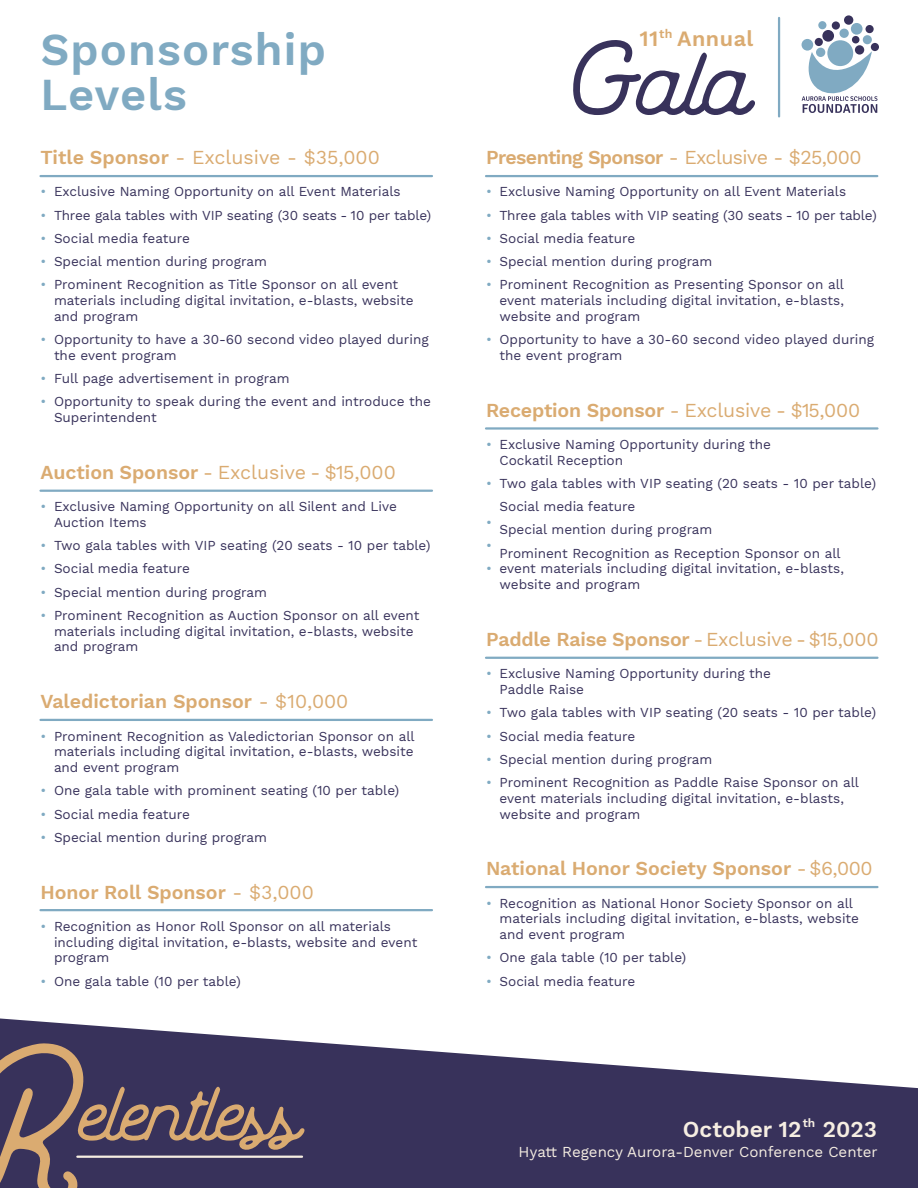
<style>
.page{position:relative;width:918px;height:1188px;background:#fff}
.page>*{position:absolute;margin:0;border:0;box-sizing:border-box;transform-origin:0 0}
.t1{font:600 45px/45px "Work Sans";letter-spacing:.025em;color:#80aac2}
.t2{font:600 22.5px "Work Sans";color:#f6eee2}
.t3{font:600 21.6px "Work Sans";letter-spacing:.025em;color:#daab71}
.t4{font:600 19.5px "Work Sans";color:#daab71}
.t5{font:19.5px "Work Sans";letter-spacing:-.01em;color:#daab71}
.t6{font:19.5px "Work Sans";letter-spacing:-.03em;color:#daab71}
.t7{font:15px "Work Sans";color:#f6eee2}
.t8{font:13.5px/23.2px "Work Sans";color:#38325b}
.t9{font:13.5px/23.2px "Work Sans";color:#80aac2;text-align:justify}
.t10{font:600 12.45px "Work Sans";color:#daab71}
.t11{font:600 12px "Work Sans";color:#f6eee2}
.s1{font-weight:600}
.s2{font-weight:400}
</style>
<div class="page">
<svg style="left:0;top:1018px;width:918px;height:170px;fill:#38325b"></svg>
<hr style="left:778px;top:18px;width:2px;height:98px;background:#80aac2">
<div style="left:827px;top:40px;width:26px;height:26px;background:#80aac2;border-radius:50%"></div>
<div style="left:855px;top:45px;width:9px;height:10px;background:#38325b;border-radius:50%"></div>
<div style="left:816px;top:48px;width:9px;height:9px;background:#80aac2;border-radius:50%"></div>
<div style="left:839px;top:29px;width:10px;height:9px;background:#80aac2;border-radius:50%"></div>
<div style="left:844px;top:15px;width:9px;height:10px;background:#38325b;border-radius:50%"></div>
<div style="left:871px;top:43px;width:8px;height:8px;background:#38325b;border-radius:50%"></div>
<div style="left:865px;top:25px;width:9px;height:8px;background:#38325b;border-radius:50%"></div>
<div style="left:832px;top:21px;width:8px;height:9px;background:#38325b;border-radius:50%"></div>
<div style="left:815px;top:38px;width:8px;height:8px;background:#38325b;border-radius:50%"></div>
<div style="left:818px;top:21px;width:8px;height:8px;background:#80aac2;border-radius:50%"></div>
<div style="left:863px;top:35px;width:9px;height:9px;background:#80aac2;border-radius:50%"></div>
<div style="left:802px;top:39px;width:11px;height:12px;background:#80aac2;border-radius:50%"></div>
<div style="left:822px;top:30px;width:12px;height:12px;background:#38325b;border-radius:50%"></div>
<div style="left:851px;top:23px;width:12px;height:12px;background:#80aac2;border-radius:50%"></div>
<div style="left:852px;top:36px;width:7px;height:7px;background:#38325b;border-radius:50%"></div>
<svg style="left:801px;top:51px;width:77px;height:62px"></svg>
<svg style="left:573px;top:40px;width:182px;height:75px"></svg>
<hr style="left:40px;top:490px;width:392px;height:2px;background:#80aac2">
<hr style="left:486px;top:657px;width:392px;height:2px;background:#80aac2">
<hr style="left:486px;top:886px;width:392px;height:2px;background:#80aac2">
<hr style="left:486px;top:175px;width:391px;height:2px;background:#80aac2">
<hr style="left:486px;top:427px;width:392px;height:3px;background:#80aac2">
<svg style="left:0;top:1043px;width:305px;height:145px;background:#554860"></svg>
<hr style="left:40px;top:175px;width:392px;height:2px;background:#80aac2">
<hr style="left:40px;top:719px;width:392px;height:2px;background:#80aac2">
<hr style="left:40px;top:909px;width:392px;height:2px;background:#80aac2">
<p class="t10" style="left:659px;top:27px;width:15px">th</p>
<h1 class="t1" style="left:40px;top:29px;width:287px">Sponsorship<br>Levels</h1>
<h3 class="t3" style="left:639px;top:26px;width:116px">11 Annual</h3>
<h3 class="t5" style="left:40px;top:146px;width:341px"><span class="s1">Title Sponsor</span> - Exclusive - $35,000</h3>
<p class="t8" style="left:54px;top:181px;width:379px">Exclusive Naming Opportunity on all Event Materials Three gala tables with VIP seating (30 seats - 10 per table)<br>Social media feature<br>Special mention during program<br>Prominent Recognition as Title Sponsor on all event</p>
<p class="t8" style="left:54px;top:293px;width:361px;line-height:15.8px">materials including digital invitation, e-blasts, website and program</p>
<p class="t8" style="left:54px;top:332px;width:376px;line-height:15.8px">Opportunity to have a 30-60 second video played during the event program</p>
<p class="t8" style="left:54px;top:368px;width:378px">Full page advertisement in program<br>Opportunity to speak during the event and introduce the</p>
<p class="t8" style="left:54px;top:407px;width:104px">Superintendent</p>
<p class="t9" style="left:40px;top:181px;width:7px">• • • • •</p>
<p class="t9" style="left:40px;top:329px;width:7px">•</p>
<p class="t9" style="left:40px;top:368px;width:7px">• •</p>
<h3 class="t5" style="left:40px;top:461px;width:357px"><span class="s1">Auction Sponsor</span> - Exclusive - $15,000</h3>
<p class="t8" style="left:54px;top:499px;width:345px;line-height:15.8px">Exclusive Naming Opportunity on all Silent and Live<br>Auction Items</p>
<p class="t8" style="left:54px;top:535px;width:378px">Two gala tables with VIP seating (20 seats - 10 per table)<br>Social media feature<br>Special mention during program<br>Prominent Recognition as Auction Sponsor on all event</p>
<p class="t8" style="left:54px;top:624px;width:361px;line-height:15.8px">materials including digital invitation, e-blasts, website and program</p>
<p class="t9" style="left:40px;top:496px;width:7px">•</p>
<p class="t9" style="left:40px;top:535px;width:7px">• • • •</p>
<h3 class="t4" style="left:40px;top:690px;width:309px">Valedictorian Sponsor <span class="s2">- $10,000</span></h3>
<p class="t8" style="left:54px;top:729px;width:362px;line-height:15.8px;text-align:justify">Prominent Recognition as Valedictorian Sponsor on all materials including digital invitation, e-blasts, website and event program</p>
<p class="t8" style="left:54px;top:780px;width:347px">One gala table with prominent seating (10 per table)<br>Social media feature<br>Special mention during program</p>
<p class="t9" style="left:40px;top:725px;width:7px">•</p>
<p class="t9" style="left:40px;top:780px;width:7px">• • •</p>
<h3 class="t4" style="left:40px;top:881px;width:275px">Honor Roll Sponsor <span class="s2">- $3,000</span></h3>
<p class="t8" style="left:54px;top:919px;width:365px;line-height:15.8px">Recognition as Honor Roll Sponsor on all materials including digital invitation, e-blasts, website and event program</p>
<p class="t8" style="left:54px;top:970px;width:188px">One gala table (10 per table)</p>
<p class="t9" style="left:40px;top:915px;width:7px">•</p>
<p class="t9" style="left:40px;top:970px;width:7px">•</p>
<h3 class="t6" style="left:486px;top:146px;width:377px"><span class="s1">Presenting Sponsor</span> - Exclusive - $25,000</h3>
<p class="t8" style="left:500px;top:181px;width:379px">Exclusive Naming Opportunity on all Event Materials Three gala tables with VIP seating (30 seats - 10 per table)<br>Social media feature<br>Special mention during program<br>Prominent Recognition as Presenting Sponsor on all</p>
<p class="t8" style="left:500px;top:293px;width:346px;line-height:15.8px">event materials including digital invitation, e-blasts, website and program</p>
<p class="t8" style="left:500px;top:332px;width:376px;line-height:15.8px">Opportunity to have a 30-60 second video played during the event program</p>
<p class="t9" style="left:486px;top:181px;width:7px">• • • • •</p>
<p class="t9" style="left:486px;top:329px;width:7px">•</p>
<h3 class="t5" style="left:486px;top:398px;width:376px"><span class="s1">Reception Sponsor</span> - Exclusive - $15,000</h3>
<p class="t8" style="left:500px;top:437px;width:273px;line-height:15.8px">Exclusive Naming Opportunity during the<br>Cockatil Reception</p>
<p class="t8" style="left:500px;top:472px;width:378px">Two gala tables with VIP seating (20 seats - 10 per table)<br>Social media feature<br>Special mention during program<br>Prominent Recognition as Reception Sponsor on all</p>
<p class="t8" style="left:500px;top:562px;width:346px;line-height:15.8px">event materials including digital invitation, e-blasts, website and program</p>
<p class="t9" style="left:486px;top:433px;width:7px">•</p>
<p class="t9" style="left:486px;top:472px;width:7px">•</p>
<p class="t9" style="left:486px;top:511px;width:7px">• • •</p>
<h3 class="t4" style="left:486px;top:628px;width:394px">Paddle Raise Sponsor <span class="s2">-Exclusive -$15,000</span></h3>
<p class="t8" style="left:500px;top:667px;width:273px;line-height:15.8px">Exclusive Naming Opportunity during the<br>Paddle Raise</p>
<p class="t8" style="left:500px;top:702px;width:378px">Two gala tables with VIP seating (20 seats - 10 per table)<br>Social media feature<br>Special mention during program<br>Prominent Recognition as Paddle Raise Sponsor on all</p>
<p class="t8" style="left:500px;top:791px;width:346px;line-height:15.8px">event materials including digital invitation, e-blasts, website and program</p>
<p class="t9" style="left:486px;top:663px;width:7px">•</p>
<p class="t9" style="left:486px;top:702px;width:7px">• • • •</p>
<h3 class="t4" style="left:486px;top:857px;width:388px">National Honor Society Sponsor <span class="s2">-$6,000</span></h3>
<p class="t8" style="left:500px;top:896px;width:361px;line-height:15.8px">Recognition as National Honor Society Sponsor on all materials including digital invitation, e-blasts, website and event program</p>
<p class="t8" style="left:500px;top:947px;width:188px">One gala table (10 per table)<br>Social media feature</p>
<p class="t9" style="left:486px;top:892px;width:7px">•</p>
<p class="t9" style="left:486px;top:947px;width:7px">• •</p>
<p class="t11" style="left:803px;top:1116px;width:14px">th</p>
<p class="t7" style="left:519px;top:1143px;width:361px">Hyatt Regency Aurora-Denver Conference Center</p>
<h2 class="t2" style="left:683px;top:1116px;width:196px">October 12 2023</h2>
</div>
